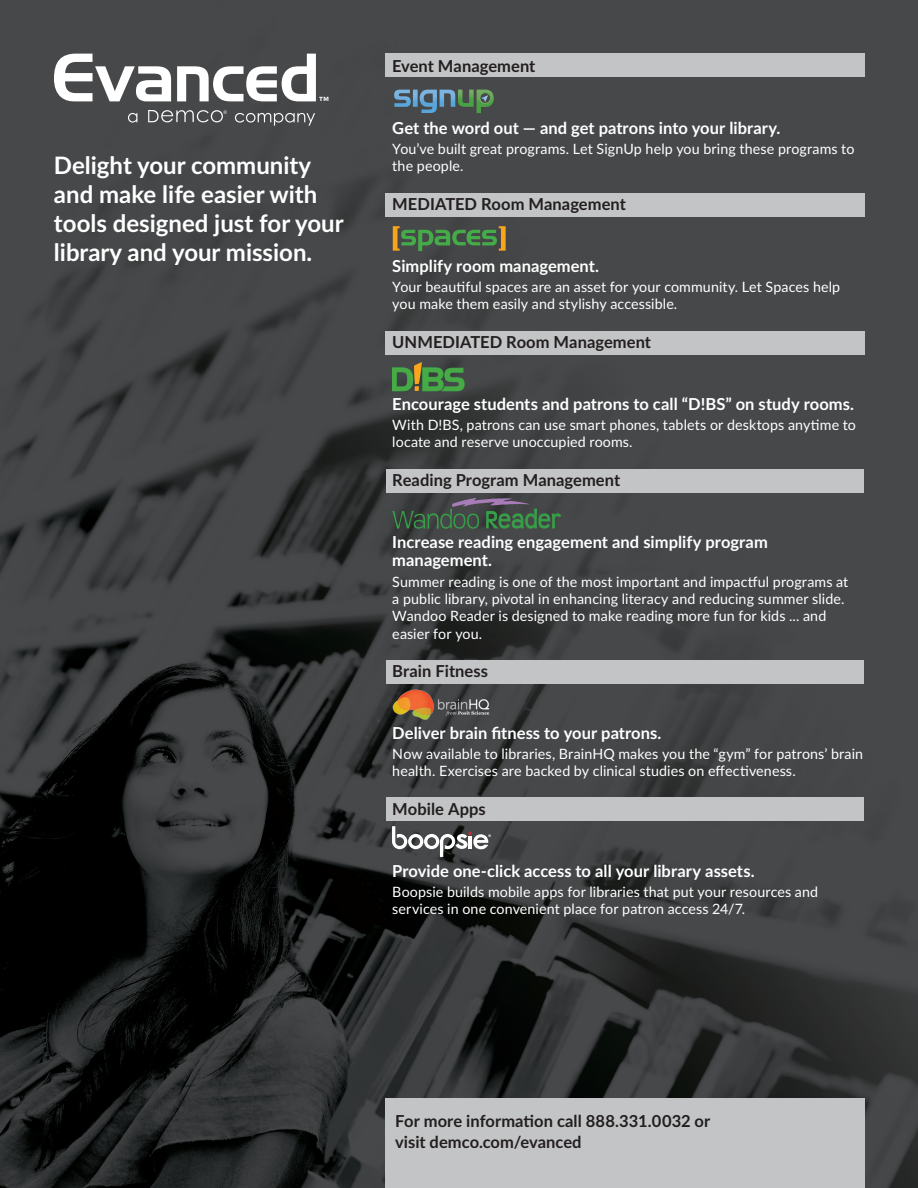
<style>
.page{position:relative;width:918px;height:1188px;background:#fff}
.page>*{position:absolute;margin:0;border:0;box-sizing:border-box;transform-origin:0 0}
.t1{font:700 24px/28.8px "Lato";color:#fff}
.Back-sub{font:700 16.5px/18.8px "Lato";letter-spacing:.005em;color:#fff}
.Back-header_bars{font:700 16.5px/21px "Lato";letter-spacing:.005em;color:#231f20}
.Back-copy{font:14.25px/17.2px "Lato";letter-spacing:.01em;color:#fff}
</style>
<div class="page">
<img style="left:0;top:0;width:918px;height:1188px">
<div style="left:386px;top:797px;width:478px;height:24px;background:#c3c4c5"></div>
<div style="left:385px;top:1098px;width:480px;height:90px;background:#c3c4c5"></div>
<div style="left:385px;top:54px;width:480px;height:23px;background:#c3c4c5"></div>
<div style="left:385px;top:331px;width:480px;height:23px;background:#c3c4c5"></div>
<div style="left:385px;top:193px;width:480px;height:23px;background:#c3c4c5"></div>
<svg style="left:393px;top:226px;width:113px;height:25px;background:#546e43"></svg>
<div style="left:386px;top:469px;width:478px;height:24px;background:#c3c4c5"></div>
<div style="left:386px;top:660px;width:478px;height:23px;background:#c3c4c5"></div>
<svg style="left:394px;top:90px;width:100px;height:23px;background:#557678"></svg>
<svg style="left:54px;top:54px;width:117px;height:47px"></svg>
<svg style="left:177px;top:54px;width:151px;height:47px"></svg>
<svg style="left:128px;top:113px;width:9px;height:10px"></svg>
<svg style="left:235px;top:113px;width:80px;height:13px"></svg>
<svg style="left:148px;top:110px;width:79px;height:12px"></svg>
<svg style="left:392px;top:498px;width:169px;height:31px;background:#43564a"></svg>
<svg style="left:392px;top:362px;width:72px;height:29px;background:#4f7c42"></svg>
<img style="left:392px;top:689px;width:97px;height:31px">
<svg style="left:392px;top:826px;width:99px;height:31px"></svg>
<p class="t1" style="left:54px;top:150px;width:291px">Delight your community and make life easier with tools designed just for your library and your mission.</p>
<p class="Back-header_bars" style="left:392px;top:55px;width:145px">Event Management</p>
<p class="Back-sub" style="left:392px;top:118px;width:390px">Get the word out — and get patrons into your library.</p>
<p class="Back-copy" style="left:392px;top:140px;width:464px">You’ve built great programs. Let SignUp help you bring these programs to the people.</p>
<p class="Back-header_bars" style="left:392px;top:193px;width:235px">MEDIATED Room Management</p>
<p class="Back-sub" style="left:392px;top:256px;width:208px">Simplify room management.</p>
<p class="Back-copy" style="left:392px;top:278px;width:449px">Your beautiful spaces are an asset for your community. Let Spaces help you make them easily and stylishy accessible.</p>
<p class="Back-header_bars" style="left:392px;top:330px;width:260px">UNMEDIATED Room Management</p>
<p class="Back-sub" style="left:392px;top:394px;width:463px">Encourage students and patrons to call “D!BS” on study rooms.</p>
<p class="Back-copy" style="left:392px;top:416px;width:465px">With D!BS, patrons can use smart phones, tablets or desktops anytime to locate and reserve unoccupied rooms.</p>
<p class="Back-header_bars" style="left:392px;top:468px;width:229px">Reading Program Management</p>
<p class="Back-sub" style="left:392px;top:531px;width:377px">Increase reading engagement and simplify program management.</p>
<p class="Back-copy" style="left:392px;top:572px;width:458px">Summer reading is one of the most important and impactful programs at a public library, pivotal in enhancing literacy and reducing summer slide.<br>Wandoo Reader is designed to make reading more fun for kids ... and easier for you.</p>
<p class="Back-header_bars" style="left:392px;top:660px;width:97px">Brain Fitness</p>
<p class="Back-sub" style="left:392px;top:723px;width:271px">Deliver brain fitness to your patrons.</p>
<p class="Back-copy" style="left:392px;top:745px;width:472px">Now available to libraries, BrainHQ makes you the “gym” for patrons’ brain health. Exercises are backed by clinical studies on effectiveness.</p>
<p class="Back-header_bars" style="left:392px;top:798px;width:95px">Mobile Apps</p>
<p class="Back-sub" style="left:392px;top:861px;width:364px">Provide one-click access to all your library assets.</p>
<p class="Back-copy" style="left:392px;top:883px;width:427px">Boopsie builds mobile apps for libraries that put your resources and services in one convenient place for patron access 24/7.</p>
<p class="Back-header_bars" style="left:395px;top:1110px;width:317px">For more information call 888.331.0032 or visit demco.com/evanced</p>
</div>
